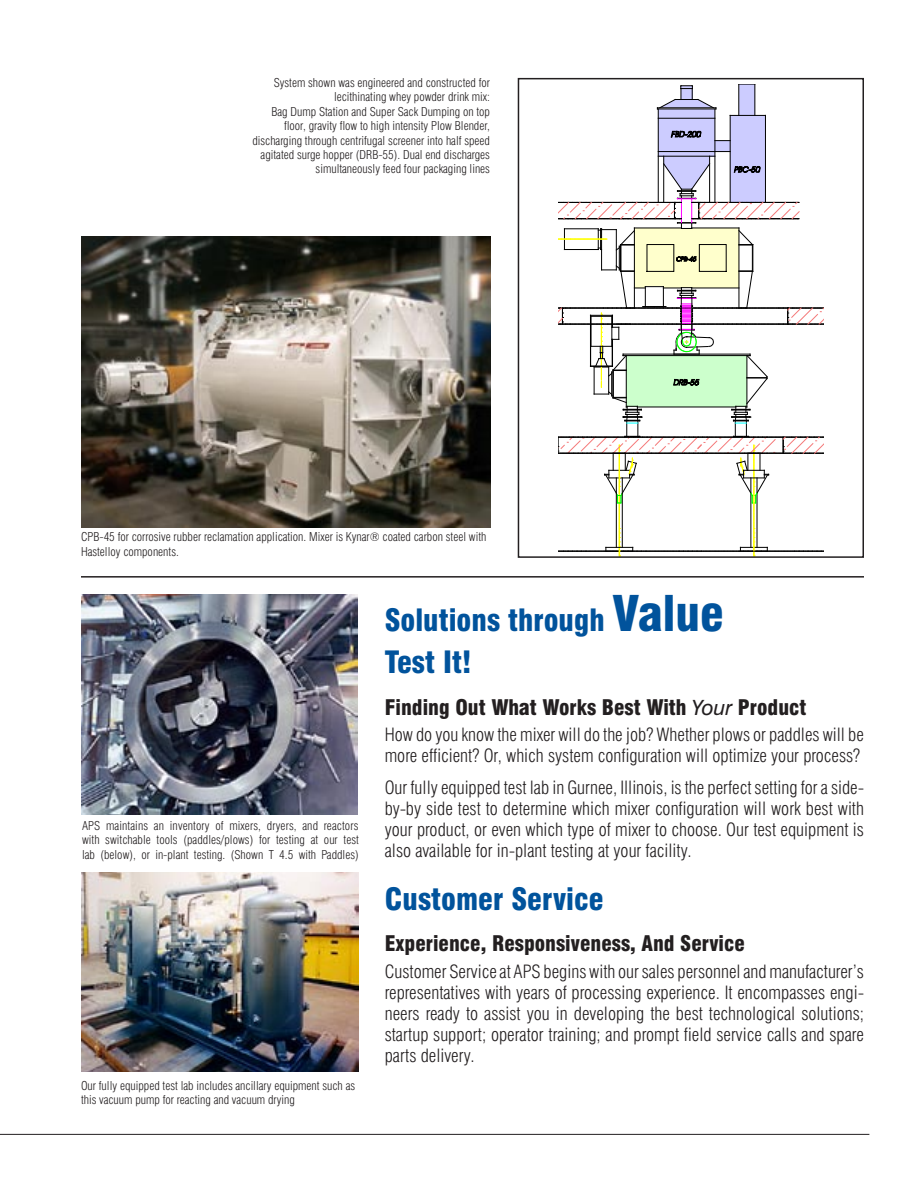
<style>
.page{position:relative;width:918px;height:1188px;background:#fff}
.page>*{position:absolute;margin:0;border:0;box-sizing:border-box;transform-origin:0 0}
.Inside_Subheader{font:900 condensed 30px "Swiss 721 BT";color:#01539c}
.Inside_Header{font:900 condensed 30px "Swiss 721 BT";color:#01539c}
.Inside_Subheader_2{font:900 condensed 21px "Swiss 721 BT";color:#231f20}
.Body_Text{font:300 condensed 18px/21px "Swiss 721 BT";color:#231f20;text-align:justify}
.t1{font:300 condensed 12px/14.4px "Swiss 721 BT";color:#231f20}
.s1{font-size:48px}
.s2{font-weight:400;font-style:italic;font-stretch:normal}
</style>
<div class="page">
<hr style="left:81px;top:576px;width:783px;height:2px;background:#231f20">
<div style="left:715px;top:141px;width:16px;height:11px;background:#ccf"></div>
<div style="left:739px;top:84px;width:16px;height:34px;background:#ccf"></div>
<div style="left:731px;top:115px;width:34px;height:87px;background:#ccf"></div>
<div style="left:658px;top:109px;width:57px;height:47px;background:#ccf"></div>
<hr style="left:755px;top:84px;width:1px;height:31px;background:#000">
<hr style="left:739px;top:84px;width:1px;height:31px;background:#000">
<svg style="left:739px;top:84px;width:16px;height:1px"></svg>
<hr style="left:765px;top:115px;width:1px;height:87px;background:#000">
<hr style="left:730px;top:115px;width:35px;height:1px;background:#000">
<hr style="left:730px;top:115px;width:1px;height:87px;background:#000">
<svg style="left:716px;top:140px;width:14px;height:1px"></svg>
<hr style="left:715px;top:109px;width:1px;height:93px;background:#000">
<hr style="left:658px;top:109px;width:1px;height:93px;background:#000">
<hr style="left:658px;top:118px;width:57px;height:1px;background:#000">
<hr style="left:657px;top:109px;width:59px;height:1px;background:#000">
<svg style="left:671px;top:131px;width:31px;height:7px"></svg>
<svg style="left:657px;top:85px;width:60px;height:24px"></svg>
<svg style="left:558px;top:151px;width:266px;height:404px"></svg>
<div style="left:518px;top:78px;width:346px;height:480px;border:2px solid #231f20"></div>
<img style="left:81px;top:595px;width:277px;height:219px">
<img style="left:81px;top:236px;width:409px;height:291px">
<img style="left:82px;top:872px;width:276px;height:200px">
<hr style="left:0;top:1134px;width:869px;height:1px;background:#231f20">
<p class="t1" style="left:252px;top:75px;width:239px;text-align:right">System shown was engineered and constructed for lecithinating whey powder drink mix:<br>Bag Dump Station and Super Sack Dumping on top floor, gravity flow to high intensity Plow Blender, discharging through centrifugal screener into half speed agitated surge hopper (DRB-55). Dual end discharges simultaneously feed four packaging lines</p>
<p class="t1" style="left:81px;top:530px;width:407px">CPB-45 for corrosive rubber reclamation application. Mixer is Kynar® coated carbon steel with<br>Hastelloy components.</p>
<p class="t1" style="left:82px;top:818px;width:278px;text-align:justify">APS maintains an inventory of mixers, dryers, and reactors with switchable tools (paddles/plows) for testing at our test lab (below), or in-plant testing. (Shown T 4.5 with Paddles)</p>
<p class="t1" style="left:81px;top:1078px;width:276px">Our fully equipped test lab includes ancillary equipment such as this vacuum pump for reacting and vacuum drying</p>
<p class="Inside_Header" style="left:385px;top:602px;width:341px">Solutions through <span class="s1">Value</span></p>
<p class="Inside_Subheader" style="left:385px;top:644px;width:89px">Test It!</p>
<p class="Inside_Subheader_2" style="left:385px;top:694px;width:423px">Finding Out What Works Best With <span class="s2">Your</span> Product</p>
<p class="Body_Text" style="left:385px;top:724px;width:481px">How do you know the mixer will do the job? Whether plows or paddles will be more efficient? Or, which system configuration will optimize your process?</p>
<p class="Body_Text" style="left:385px;top:777px;width:481px">Our fully equipped test lab in Gurnee, Illinois, is the perfect setting for a side&shy;by-by side test to determine which mixer configuration will work best with your product, or even which type of mixer to choose. Our test equipment is also available for in-plant testing at your facility.</p>
<p class="Inside_Subheader" style="left:385px;top:881px;width:221px">Customer Service</p>
<p class="Inside_Subheader_2" style="left:385px;top:931px;width:362px">Experience, Responsiveness, And Service</p>
<p class="Body_Text" style="left:385px;top:961px;width:481px">Customer Service at APS begins with our sales personnel and manufacturer’s representatives with years of processing experience. It encompasses engi&shy;neers ready to assist you in developing the best technological solutions; startup support; operator training; and prompt field service calls and spare parts delivery.</p>
</div>
